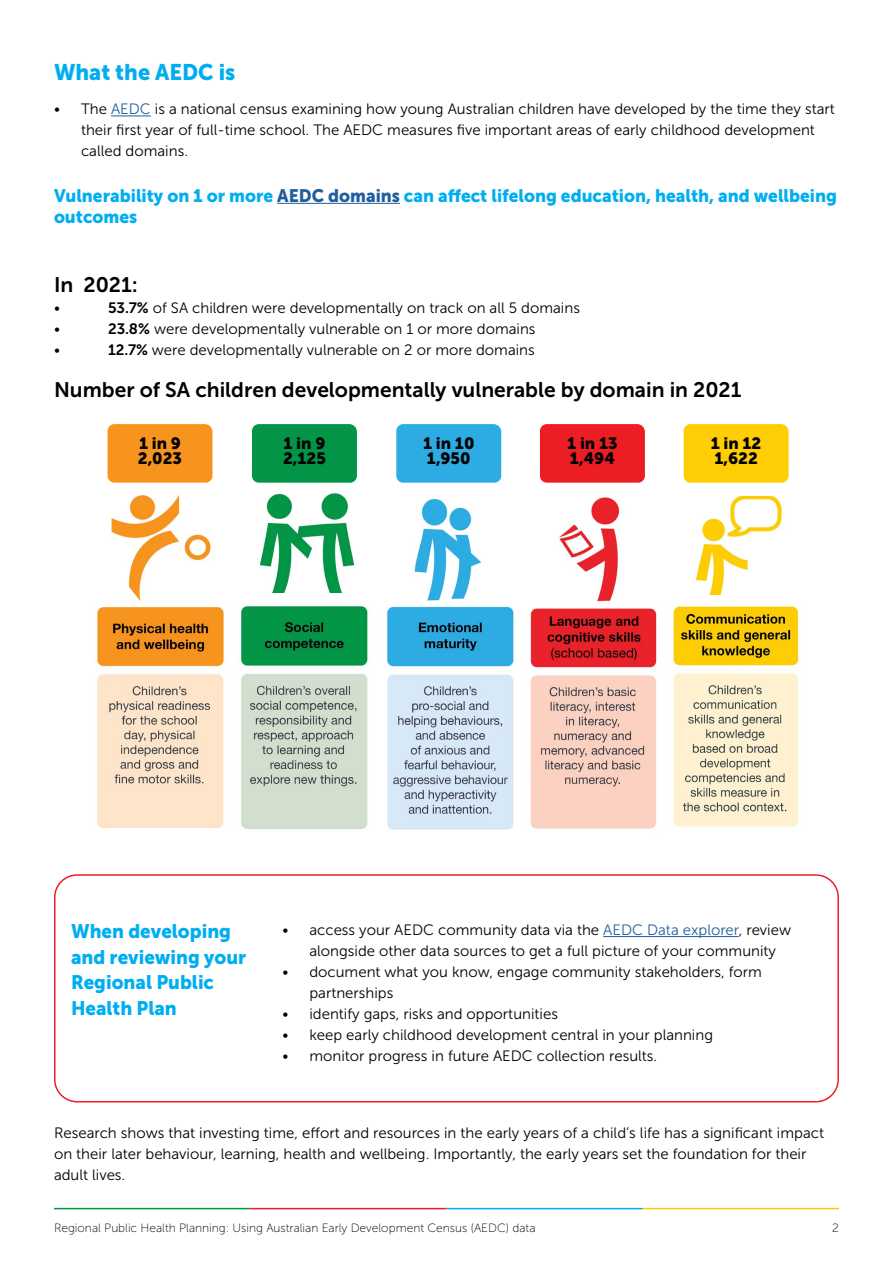
<style>
.page{position:relative;width:893px;height:1263px;background:#fff}
.page>*{position:absolute;margin:0;border:0;box-sizing:border-box;transform-origin:0 0}
.t1{font:22.5px "Museo Sans 900";color:#00aeef;scale:.96 1}
.t2{font:21px "Museo Sans 700";color:#000}
.t3{font:19.5px/25.5px "Museo Sans 900";color:#00aeef;scale:.96 1}
.t4{font:18px/21.6px "Museo Sans 900";color:#00aeef;scale:.96 1}
.t5{font:16.35px/15.9px "Museo Sans 900";color:#000}
.t6{font:15px/21px "Museo Sans 300";color:#000}
.t7{font:12px "Museo Sans 100";color:#000}
.s1{color:#215e9e}
.s2{font-family:"Museo Sans 700"}
</style>
<div class="page">
<hr style="left:54px;top:1208px;width:196px;height:1px;background:#009444">
<hr style="left:446px;top:1208px;width:197px;height:1px;background:#00aeef">
<hr style="left:250px;top:1208px;width:196px;height:1px;background:#ed1d24">
<hr style="left:643px;top:1208px;width:196px;height:1px;background:#ffcb05">
<hr style="left:111px;top:116px;width:40px;height:1px;background:#215e9e">
<hr style="left:277px;top:203px;width:123px;height:1px;background:#215e9e">
<hr style="left:603px;top:936px;width:136px;height:1px;background:#215e9e">
<div style="left:54px;top:874px;width:785px;height:228px;border:2px solid #ed1d24;border-radius:22px"></div>
<div style="left:108px;top:424px;width:104px;height:59px;background:#f7941d;border-radius:7px"></div>
<div style="left:252px;top:424px;width:105px;height:59px;background:#039447;border-radius:7px"></div>
<div style="left:396px;top:424px;width:105px;height:59px;background:#2dace3;border-radius:7px"></div>
<div style="left:540px;top:424px;width:105px;height:59px;background:#ed1d24;border-radius:7px"></div>
<div style="left:684px;top:424px;width:105px;height:59px;background:#fecd04;border-radius:7px"></div>
<img style="left:97px;top:606px;width:702px;height:224px">
<img style="left:111px;top:495px;width:100px;height:106px">
<img style="left:259px;top:493px;width:96px;height:100px">
<img style="left:414px;top:498px;width:68px;height:103px">
<img style="left:559px;top:497px;width:61px;height:105px">
<img style="left:695px;top:496px;width:87px;height:99px">
<h1 class="t1" style="left:54px;top:59px;width:190px">What the AEDC is</h1>
<p class="t6" style="left:81px;top:99px;width:755px;text-indent:-27px">• The <span class="s1">AEDC</span> is a national census examining how young Australian children have developed by the time they start their first year of full-time school. The AEDC measures five important areas of early childhood development called domains.</p>
<p class="t4" style="left:54px;top:184px;width:817px">Vulnerability on 1 or more <span class="s1">AEDC domains</span> can affect lifelong education, health, and wellbeing outcomes</p>
<h2 class="t2" style="left:54px;top:273px;width:85px">In 2021:</h2>
<p class="t6" style="left:54px;top:297px;width:8px">•</p>
<p class="t6" style="left:108px;top:297px;width:473px"><span class="s2">53.7%</span> of SA children were developmentally on track on all 5 domains</p>
<p class="t6" style="left:54px;top:318px;width:8px">•</p>
<p class="t6" style="left:108px;top:318px;width:429px"><span class="s2">23.8%</span> were developmentally vulnerable on 1 or more domains</p>
<p class="t6" style="left:54px;top:339px;width:8px">•</p>
<p class="t6" style="left:108px;top:339px;width:428px"><span class="s2">12.7%</span> were developmentally vulnerable on 2 or more domains</p>
<h2 class="t2" style="left:54px;top:378px;width:689px">Number of SA children developmentally vulnerable by domain in 2021</h2>
<p class="t5" style="left:138px;top:435px;width:46px">1 in 9<br>2,023</p>
<p class="t5" style="left:283px;top:435px;width:44px">1 in 9<br>2,125</p>
<p class="t5" style="left:423px;top:435px;width:53px">1 in 10<br>1,950</p>
<p class="t5" style="left:567px;top:435px;width:52px">1 in 13<br>1,494</p>
<p class="t5" style="left:711px;top:435px;width:52px">1 in 12<br>1,622</p>
<h3 class="t3" style="left:71px;top:919px;width:184px">When developing and reviewing your<br>Regional Public<br>Health Plan</h3>
<p class="t6" style="left:309px;top:919px;width:483px;text-indent:-27px">• access your AEDC community data via the <span class="s1">AEDC Data explorer</span>, review alongside other data sources to get a full picture of your community</p>
<p class="t6" style="left:309px;top:961px;width:454px;text-indent:-27px">• document what you know, engage community stakeholders, form partnerships</p>
<p class="t6" style="left:282px;top:1003px;width:277px">• identify gaps, risks and opportunities</p>
<p class="t6" style="left:282px;top:1024px;width:432px">• keep early childhood development central in your planning</p>
<p class="t6" style="left:282px;top:1045px;width:376px">• monitor progress in future AEDC collection results.</p>
<p class="t6" style="left:54px;top:1122px;width:772px">Research shows that investing time, effort and resources in the early years of a child’s life has a significant impact on their later behaviour, learning, health and wellbeing. Importantly, the early years set the foundation for their adult lives.</p>
<p class="t7" style="left:54px;top:1221px;width:483px">Regional Public Health Planning: Using Australian Early Development Census (AEDC) data</p>
<p class="t7" style="left:832px;top:1221px;width:8px">2</p>
</div>
